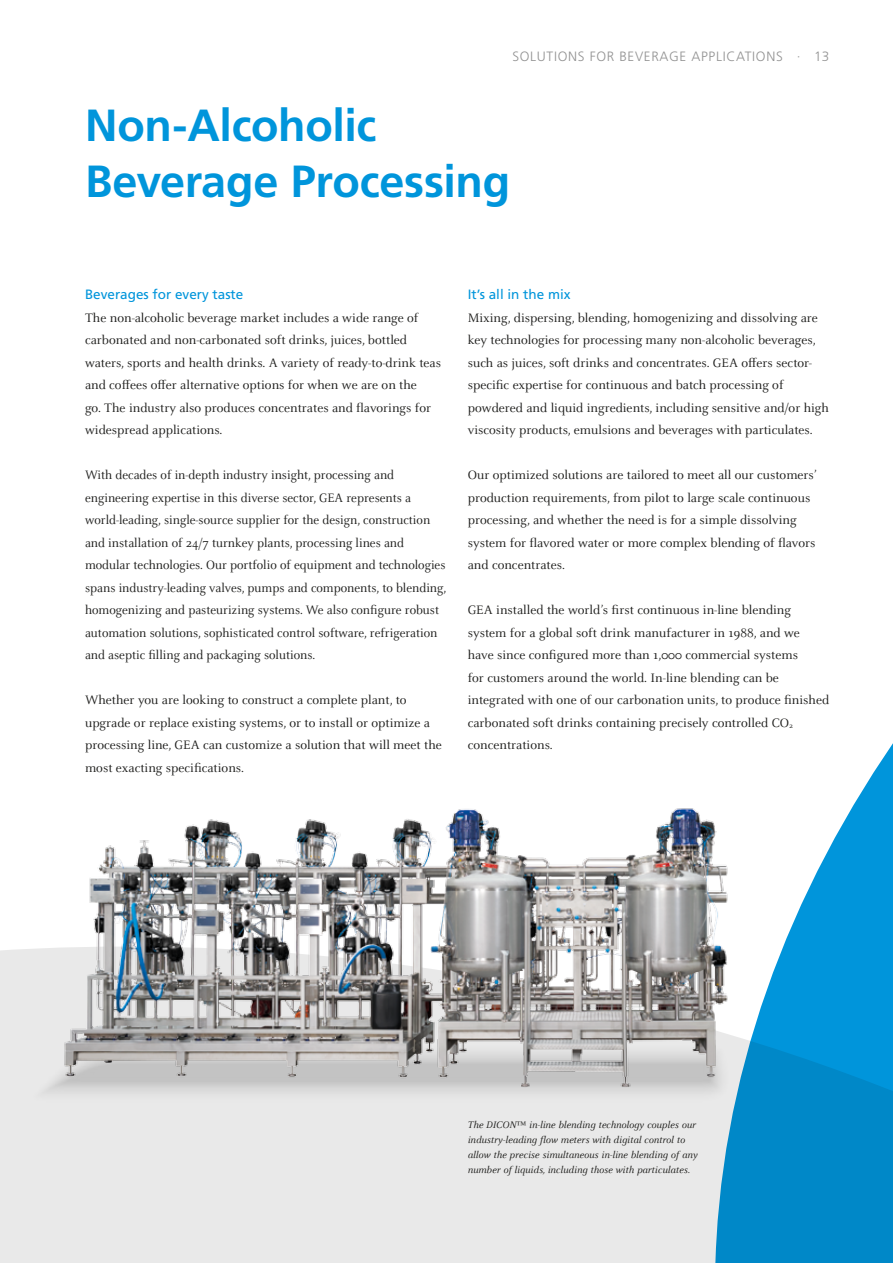
<style>
.page{position:relative;width:893px;height:1263px;background:#fff}
.page>*{position:absolute;margin:0;border:0;box-sizing:border-box;transform-origin:0 0}
.t1{font:700 45px/56.2px "Frutiger LT";letter-spacing:-.01em;color:#0095db}
.t2{font:13.5px/22.5px "Celeste OT";color:#1d1d1b}
.t3{font:13.5px/22.5px "Celeste OT";color:#1d1d1b;scale:.96 1}
.t4{font:13.5px "Frutiger LT";color:#0095db}
.t5{font:300 13.5px "Frutiger LT";letter-spacing:.05em;color:#929292}
.t6{font:italic 10.5px/15px "Celeste OT";color:#1d1d1b}
</style>
<div class="page">
<div style="left:0;top:948px;width:715px;height:315px;background:#e9e9e9"></div>
<svg style="left:715px;top:743px;width:178px;height:520px"></svg>
<svg style="left:29px;top:1042px;width:704px;height:61px;background:#e3e3e3"></svg>
<img style="left:61px;top:800px;width:669px;height:289px">
<p class="t5" style="left:512px;top:49px;width:318px">SOLUTIONS FOR BEVERAGE APPLICATIONS · 13</p>
<h1 class="t1" style="left:85px;top:98px;width:427px">Non-Alcoholic<br>Beverage Processing</h1>
<p class="t4" style="left:85px;top:286px;width:160px">Beverages for every taste</p>
<p class="t2" style="left:85px;top:306px;width:358px">The non-alcoholic beverage market includes a wide range of carbonated and non-carbonated soft drinks, juices, bottled waters, sports and health drinks. A variety of ready-to-drink teas and coffees offer alternative options for when we are on the<br>go. The industry also produces concentrates and flavorings for widespread applications.</p>
<p class="t3" style="left:85px;top:464px;width:378px">With decades of in-depth industry insight, processing and engineering expertise in this diverse sector, GEA represents a world-leading, single-source supplier for the design, construction and installation of 24/7 turnkey plants, processing lines and modular technologies. Our portfolio of equipment and technologies spans industry-leading valves, pumps and components, to blending, homogenizing and pasteurizing systems. We also configure robust automation solutions, sophisticated control software, refrigeration and aseptic filling and packaging solutions.</p>
<p class="t2" style="left:85px;top:689px;width:358px">Whether you are looking to construct a complete plant, to upgrade or replace existing systems, or to install or optimize a processing line, GEA can customize a solution that will meet the most exacting specifications.</p>
<p class="t4" style="left:468px;top:286px;width:104px">It’s all in the mix</p>
<p class="t2" style="left:468px;top:306px;width:363px">Mixing, dispersing, blending, homogenizing and dissolving are key technologies for processing many non-alcoholic beverages, such as juices, soft drinks and concentrates. GEA offers sector&shy;specific expertise for continuous and batch processing of powdered and liquid ingredients, including sensitive and/or high viscosity products, emulsions and beverages with particulates.</p>
<p class="t2" style="left:468px;top:464px;width:351px">Our optimized solutions are tailored to meet all our customers’ production requirements, from pilot to large scale continuous processing, and whether the need is for a simple dissolving system for flavored water or more complex blending of flavors and concentrates.</p>
<p class="t2" style="left:468px;top:599px;width:363px">GEA installed the world’s first continuous in-line blending system for a global soft drink manufacturer in 1988, and we have since configured more than 1,000 commercial systems<br>for customers around the world. In-line blending can be integrated with one of our carbonation units, to produce finished carbonated soft drinks containing precisely controlled CO<sub>2 </sub>concentrations.</p>
<p class="t6" style="left:468px;top:1117px;width:231px">The DICON™ in-line blending technology couples our industry-leading flow meters with digital control to allow the precise simultaneous in-line blending of any number of liquids, including those with particulates.</p>
</div>
